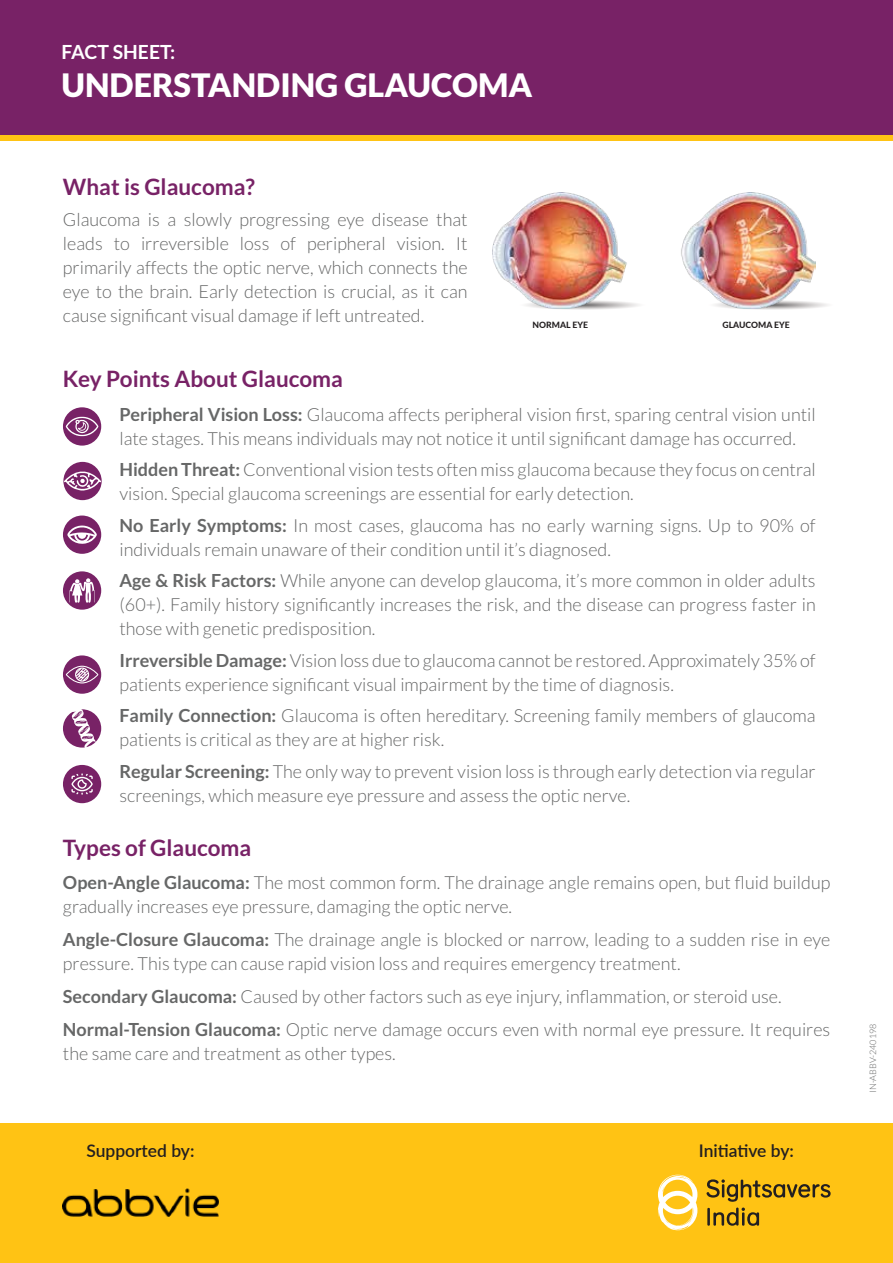
<style>
.page{position:relative;width:893px;height:1263px;background:#fff}
.page>*{position:absolute;margin:0;border:0;box-sizing:border-box;transform-origin:0 0}
.t1{font:900 32.4px "Lato";color:#fff}
.t2{font:700 22.5px "Lato";color:#782266}
.t3{font:700 19.5px "Lato";color:#fff}
.t4{font:300 18px/24px "Lato";color:#666767}
.t5{font:600 17.4px "Lato";color:#231f20}
.t6{font:300 9px "Lato";color:#666767}
.t7{font:800 8.7px "Lato";color:#231f20}
.s1{font-weight:700}
</style>
<div class="page">
<div style="left:0;top:0;width:893px;height:138px;background:#782266"></div>
<div style="left:0;top:135px;width:893px;height:6px;background:#ffc314"></div>
<div style="left:63px;top:709px;width:38px;height:38px;background:#782266;border-radius:50%"></div>
<div style="left:63px;top:655px;width:38px;height:39px;background:#782266;border-radius:50%"></div>
<div style="left:63px;top:571px;width:38px;height:39px;background:#782266;border-radius:50%"></div>
<div style="left:63px;top:515px;width:38px;height:39px;background:#782266;border-radius:50%"></div>
<div style="left:63px;top:462px;width:39px;height:38px;background:#782266;border-radius:50%"></div>
<div style="left:63px;top:407px;width:38px;height:39px;background:#782266;border-radius:50%"></div>
<div style="left:63px;top:765px;width:38px;height:38px;background:#782266;border-radius:50%"></div>
<svg style="left:68px;top:709px;width:28px;height:39px"></svg>
<svg style="left:66px;top:417px;width:32px;height:19px"></svg>
<svg style="left:688px;top:299px;width:165px;height:11px"></svg>
<div style="left:500px;top:299px;width:164px;height:11px;background:#f6f5f5;border-radius:50%"></div>
<img style="left:493px;top:193px;width:323px;height:116px">
<svg style="left:69px;top:578px;width:26px;height:25px"></svg>
<svg style="left:64px;top:468px;width:37px;height:22px"></svg>
<svg style="left:71px;top:773px;width:22px;height:22px"></svg>
<svg style="left:66px;top:666px;width:32px;height:17px"></svg>
<svg style="left:67px;top:526px;width:30px;height:18px"></svg>
<div style="left:0;top:1124px;width:893px;height:139px;background:#ffc314"></div>
<img style="left:63px;top:1188px;width:155px;height:28px">
<svg style="left:658px;top:1174px;width:39px;height:57px"></svg>
<svg style="left:706px;top:1179px;width:125px;height:47px"></svg>
<p class="t3" style="left:62px;top:41px;width:115px">FACT SHEET:</p>
<h1 class="t1" style="left:62px;top:66px;width:472px">UNDERSTANDING GLAUCOMA</h1>
<p class="t2" style="left:63px;top:174px;width:193px">What is Glaucoma?</p>
<p class="t4" style="left:63px;top:208px;width:406px;text-align:justify">Glaucoma is a slowly progressing eye disease that leads to irreversible loss of peripheral vision. It primarily affects the optic nerve, which connects the eye to the brain. Early detection is crucial, as it can cause significant visual damage if left untreated.</p>
<p class="t2" style="left:63px;top:366px;width:282px">Key Points About Glaucoma</p>
<p class="t7" style="left:533px;top:318px;width:57px">NORMAL EYE</p>
<p class="t7" style="left:722px;top:318px;width:69px">GLAUCOMA EYE</p>
<p class="t4" style="left:119px;top:402px;width:698px"><span class="s1">Peripheral Vision Loss:</span> Glaucoma affects peripheral vision first, sparing central vision until late stages. This means individuals may not notice it until significant damage has occurred.</p>
<p class="t4" style="left:119px;top:458px;width:698px"><span class="s1">Hidden Threat:</span> Conventional vision tests often miss glaucoma because they focus on central vision. Special glaucoma screenings are essential for early detection.</p>
<p class="t4" style="left:119px;top:513px;width:698px"><span class="s1">No Early Symptoms:</span> In most cases, glaucoma has no early warning signs. Up to 90% of individuals remain unaware of their condition until it’s diagnosed.</p>
<p class="t4" style="left:119px;top:569px;width:698px;text-align:justify"><span class="s1">Age &amp; Risk Factors:</span> While anyone can develop glaucoma, it’s more common in older adults (60+). Family history significantly increases the risk, and the disease can progress faster in those with genetic predisposition.</p>
<p class="t4" style="left:119px;top:648px;width:698px"><span class="s1">Irreversible Damage:</span> Vision loss due to glaucoma cannot be restored. Approximately 35% of patients experience significant visual impairment by the time of diagnosis.</p>
<p class="t4" style="left:119px;top:704px;width:698px"><span class="s1">Family Connection:</span> Glaucoma is often hereditary. Screening family members of glaucoma patients is critical as they are at higher risk.</p>
<p class="t4" style="left:119px;top:759px;width:698px"><span class="s1">Regular Screening:</span> The only way to prevent vision loss is through early detection via regular screenings, which measure eye pressure and assess the optic nerve.</p>
<p class="t2" style="left:63px;top:835px;width:190px">Types of Glaucoma</p>
<p class="t4" style="left:63px;top:871px;width:769px"><span class="s1">Open-Angle Glaucoma:</span> The most common form. The drainage angle remains open, but fluid buildup gradually increases eye pressure, damaging the optic nerve.</p>
<p class="t4" style="left:63px;top:928px;width:769px"><span class="s1">Angle-Closure Glaucoma:</span> The drainage angle is blocked or narrow, leading to a sudden rise in eye pressure. This type can cause rapid vision loss and requires emergency treatment.</p>
<p class="t4" style="left:63px;top:980px;width:769px;line-height:33px"><span class="s1">Secondary Glaucoma:</span> Caused by other factors such as eye injury, inflammation, or steroid use.<br><span class="s1">Normal-Tension Glaucoma:</span> Optic nerve damage occurs even with normal eye pressure. It requires</p>
<p class="t4" style="left:63px;top:1042px;width:334px">the same care and treatment as other types.</p>
<p class="t5" style="left:86px;top:1138px;width:110px">Supported by:</p>
<p class="t5" style="left:699px;top:1138px;width:97px">Initiative by:</p>
<p class="t6" style="left:868px;top:1093px;width:71px;rotate:-90deg">IN-ABBV-240198</p>
</div>
